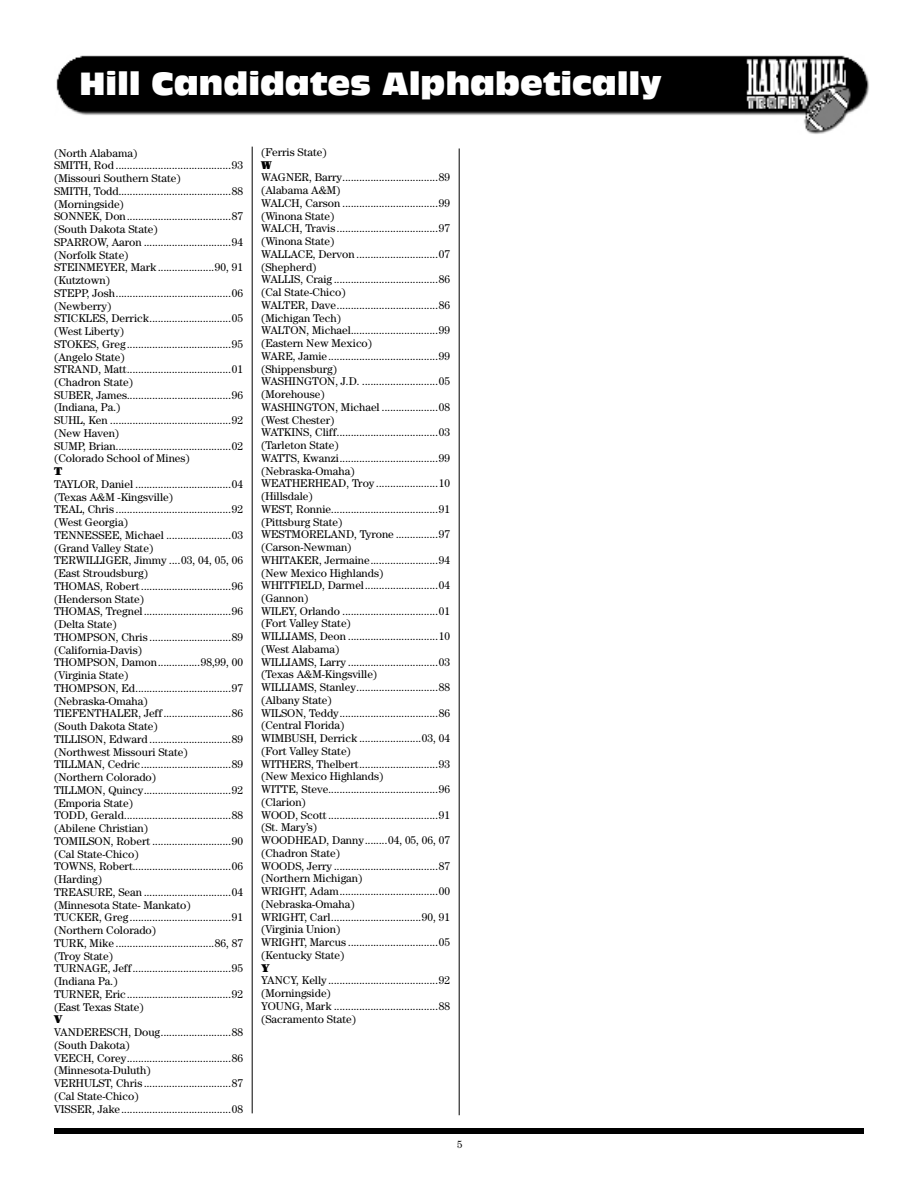
<style>
.page{position:relative;width:918px;height:1188px;background:#fff}
.page>*{position:absolute;margin:0;border:0;box-sizing:border-box;transform-origin:0 0}
.t1{font:30px "Cg Antique Olive Cp";color:#fff}
.t2{font:11.25px/12.8px "Century";color:#000}
.t3{font:900 11.25px "Century";color:#000}
.t4{font:10.5px "Century";color:#000}
</style>
<div class="page">
<img style="left:56px;top:55px;width:813px;height:79px">
<div style="left:54px;top:1128px;width:810px;height:6px;background:#000"></div>
<hr style="left:252px;top:147px;width:1px;height:966px;background:#000">
<hr style="left:459px;top:148px;width:1px;height:967px;background:#000">
<h1 class="t1" style="left:80px;top:67px;width:583px">Hill Candidates Alphabetically</h1>
<p class="t2" style="left:54px;top:146px;width:190px">(North Alabama)<br>SMITH, Rod .........................................93 (Missouri Southern State)<br>SMITH, Todd........................................88 (Morningside)<br>SONNEK, Don.....................................87 (South Dakota State)<br>SPARROW, Aaron ...............................94 (Norfolk State)<br>STEINMEYER, Mark....................90, 91 (Kutztown)<br>STEPP, Josh.........................................06 (Newberry)<br>STICKLES, Derrick.............................05 (West Liberty)<br>STOKES, Greg.....................................95 (Angelo State)<br>STRAND, Matt.....................................01 (Chadron State)<br>SUBER, James.....................................96 (Indiana, Pa.)<br>SUHL, Ken ...........................................92 (New Haven)<br>SUMP, Brian.........................................02 (Colorado School of Mines)</p>
<p class="t3" style="left:54px;top:465px;width:10px">T</p>
<p class="t2" style="left:54px;top:478px;width:190px">TAYLOR, Daniel ..................................04 (Texas A&amp;M -Kingsville)<br>TEAL, Chris .........................................92 (West Georgia)<br>TENNESSEE, Michael .......................03 (Grand Valley State)<br>TERWILLIGER, Jimmy ....03, 04, 05, 06 (East Stroudsburg)<br>THOMAS, Robert................................96 (Henderson State)<br>THOMAS, Tregnel...............................96 (Delta State)<br>THOMPSON, Chris .............................89 (California-Davis)<br>THOMPSON, Damon...............98,99, 00 (Virginia State)<br>THOMPSON, Ed..................................97 (Nebraska-Omaha)<br>TIEFENTHALER, Jeff........................86 (South Dakota State)<br>TILLISON, Edward .............................89 (Northwest Missouri State)<br>TILLMAN, Cedric................................89 (Northern Colorado)<br>TILLMON, Quincy...............................92 (Emporia State)<br>TODD, Gerald......................................88 (Abilene Christian)<br>TOMILSON, Robert ............................90 (Cal State-Chico)<br>TOWNS, Robert...................................06 (Harding)<br>TREASURE, Sean ...............................04 (Minnesota State- Mankato)<br>TUCKER, Greg ....................................91 (Northern Colorado)<br>TURK, Mike ...................................86, 87 (Troy State)<br>TURNAGE, Jeff...................................95 (Indiana Pa.)<br>TURNER, Eric.....................................92 (East Texas State)</p>
<p class="t3" style="left:54px;top:1013px;width:10px">V</p>
<p class="t2" style="left:54px;top:1026px;width:190px">VANDERESCH, Doug.........................88 (South Dakota)<br>VEECH, Corey.....................................86 (Minnesota-Duluth)<br>VERHULST, Chris ...............................87 (Cal State-Chico)<br>VISSER, Jake.......................................08</p>
<p class="t2" style="left:261px;top:145px;width:67px">(Ferris State)</p>
<p class="t3" style="left:261px;top:158px;width:12px">W</p>
<p class="t2" style="left:261px;top:171px;width:190px">WAGNER, Barry..................................89 (Alabama A&amp;M)<br>WALCH, Carson ..................................99 (Winona State)<br>WALCH, Travis ....................................97 (Winona State)<br>WALLACE, Dervon .............................07 (Shepherd)<br>WALLIS, Craig .....................................86 (Cal State-Chico)<br>WALTER, Dave....................................86 (Michigan Tech)<br>WALTON, Michael...............................99 (Eastern New Mexico)<br>WARE, Jamie.......................................99 (Shippensburg)<br>WASHINGTON, J.D. ...........................05 (Morehouse)<br>WASHINGTON, Michael ....................08 (West Chester)<br>WATKINS, Cliff....................................03 (Tarleton State)<br>WATTS, Kwanzi...................................99 (Nebraska-Omaha)<br>WEATHERHEAD, Troy ......................10 (Hillsdale)<br>WEST, Ronnie......................................91 (Pittsburg State)<br>WESTMORELAND, Tyrone ...............97 (Carson-Newman)<br>WHITAKER, Jermaine........................94 (New Mexico Highlands)<br>WHITFIELD, Darmel..........................04 (Gannon)<br>WILEY, Orlando ..................................01 (Fort Valley State)<br>WILLIAMS, Deon ................................10 (West Alabama)<br>WILLIAMS, Larry ................................03 (Texas A&amp;M-Kingsville)<br>WILLIAMS, Stanley.............................88 (Albany State)<br>WILSON, Teddy...................................86 (Central Florida)<br>WIMBUSH, Derrick ......................03, 04 (Fort Valley State)<br>WITHERS, Thelbert............................93 (New Mexico Highlands)<br>WITTE, Steve.......................................96 (Clarion)<br>WOOD, Scott .......................................91 (St. Mary’s)<br>WOODHEAD, Danny........04, 05, 06, 07 (Chadron State)<br>WOODS, Jerry .....................................87 (Northern Michigan)<br>WRIGHT, Adam...................................00 (Nebraska-Omaha)<br>WRIGHT, Carl................................90, 91 (Virginia Union)<br>WRIGHT, Marcus ................................05 (Kentucky State)</p>
<p class="t3" style="left:261px;top:961px;width:10px">Y</p>
<p class="t2" style="left:261px;top:974px;width:190px">YANCY, Kelly .......................................92 (Morningside)<br>YOUNG, Mark .....................................88 (Sacramento State)</p>
<p class="t4" style="left:457px;top:1138px;width:7px">5</p>
</div>
